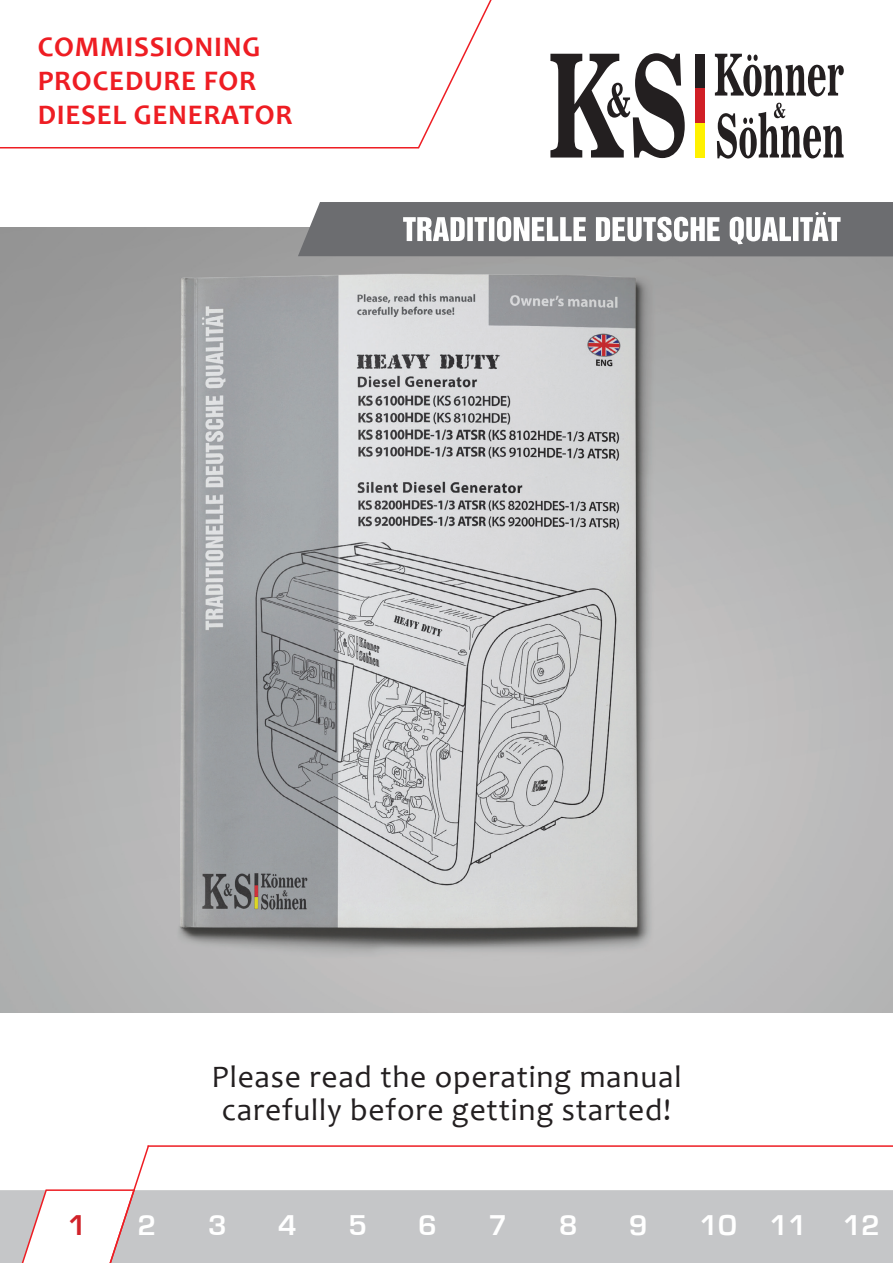
<style>
.page{position:relative;width:893px;height:1263px;background:#fff}
.page>*{position:absolute;margin:0;border:0;box-sizing:border-box;transform-origin:0 0}
.t1{font:31.5px "Candara";letter-spacing:.025em;color:#231f20}
.t2{font:700 28.5px/34.2px "Candara";letter-spacing:.025em;color:#ee1d23}
.t3{font:26.4px "Europe Demi";color:#fff}
.t4{font:26.4px "Europe Demi";color:#d1232a}
</style>
<div class="page">
<svg style="left:715px;top:54px;width:129px;height:42px"></svg>
<svg style="left:550px;top:53px;width:135px;height:105px"></svg>
<svg style="left:717px;top:103px;width:127px;height:56px"></svg>
<div style="left:695px;top:54px;width:10px;height:34px;background:#231f20"></div>
<div style="left:695px;top:88px;width:10px;height:35px;background:#d01f26"></div>
<div style="left:695px;top:123px;width:10px;height:35px;background:#fff101"></div>
<div style="left:0;top:1190px;width:893px;height:73px;background:#c5c6c8"></div>
<svg style="left:0;top:0;width:492px;height:149px"></svg>
<svg style="left:17px;top:1145px;width:133px;height:118px"></svg>
<hr style="left:148px;top:1145px;width:745px;height:2px;background:#ee1d23">
<img style="left:0;top:227px;width:893px;height:786px">
<svg style="left:298px;top:202px;width:595px;height:54px"></svg>
<p class="t2" style="left:38px;top:29px;width:256px">COMMISSIONING<br>PROCEDURE FOR<br>DIESEL GENERATOR</p>
<p class="t4" style="left:68px;top:1210px;width:20px">1</p>
<p class="t3" style="left:138px;top:1210px;width:20px">2</p>
<p class="t1" style="left:211px;top:1057px;width:472px">Please read the operating manual</p>
<p class="t1" style="left:222px;top:1090px;width:451px">carefully before getting started!</p>
<p class="t3" style="left:208px;top:1210px;width:20px">3</p>
<p class="t3" style="left:278px;top:1210px;width:20px">4</p>
<p class="t3" style="left:348px;top:1210px;width:20px">5</p>
<p class="t3" style="left:419px;top:1210px;width:20px">6</p>
<p class="t3" style="left:489px;top:1210px;width:20px">7</p>
<p class="t3" style="left:559px;top:1210px;width:20px">8</p>
<p class="t3" style="left:629px;top:1210px;width:20px">9</p>
<p class="t3" style="left:699px;top:1210px;width:109px">10 11</p>
<p class="t3" style="left:843px;top:1210px;width:39px">12</p>
</div>
